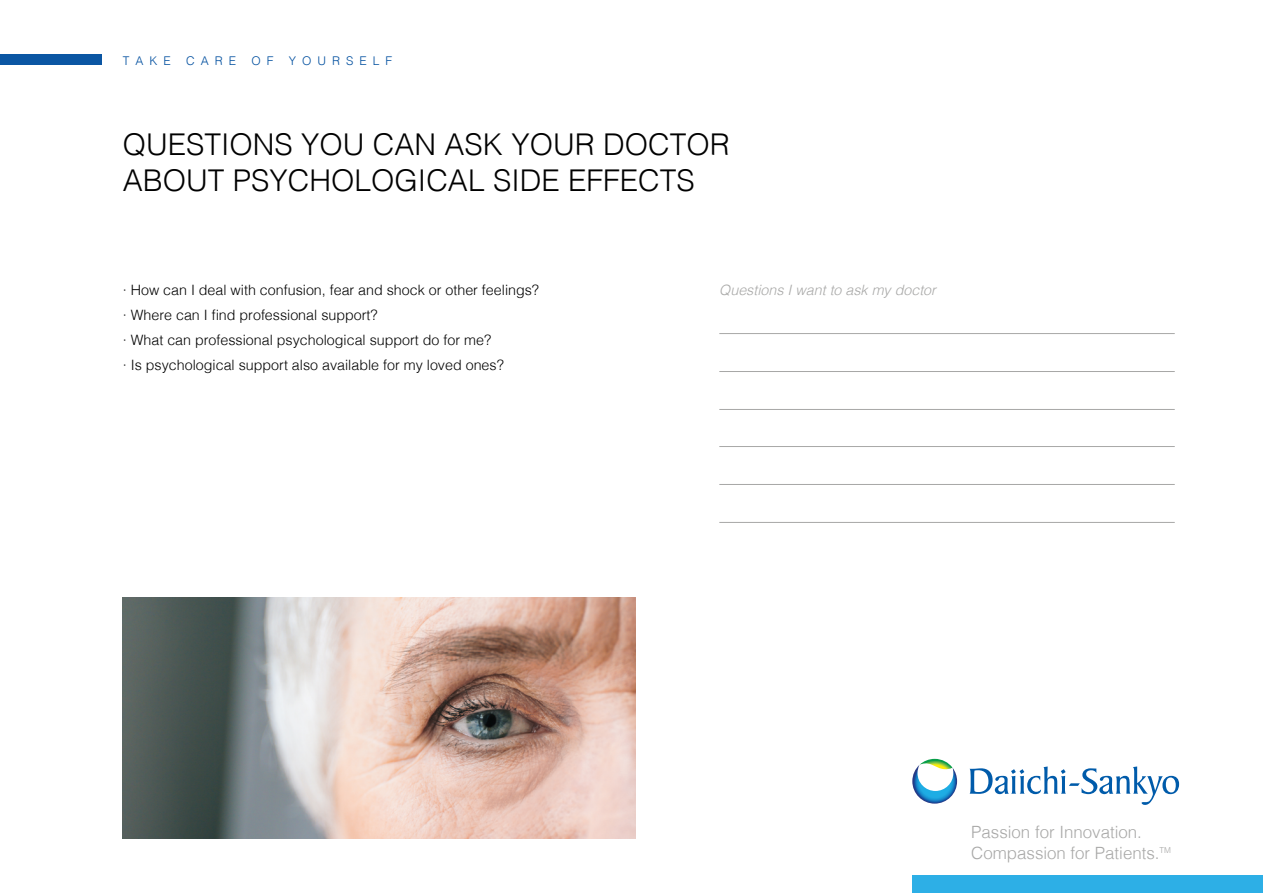
<style>
.page{position:relative;width:1263px;height:893px;background:#fff}
.page>*{position:absolute;margin:0;border:0;box-sizing:border-box;transform-origin:0 0}
.t1{font:300 30px/36px "Helvetica";color:#000}
.t2{font:300 16.95px/20.2px "Helvetica";color:#a8a8a7}
.t3{font:300 14.25px/25px "Helvetica";color:#000}
.t4{font:italic 300 14.25px "Helvetica";color:#a8a8a7}
.t5{font:300 12px "Helvetica";letter-spacing:.5em;color:#004f9f}
</style>
<div class="page">
<div style="left:912px;top:876px;width:351px;height:17px;background:#2dafe6"></div>
<svg style="left:969px;top:766px;width:210px;height:39px"></svg>
<svg style="left:912px;top:759px;width:45px;height:45px"></svg>
<hr style="left:719px;top:484px;width:456px;height:1px;background:#a8a8a7">
<hr style="left:719px;top:446px;width:456px;height:1px;background:#a8a8a7">
<hr style="left:719px;top:522px;width:456px;height:1px;background:#a8a8a7">
<hr style="left:719px;top:409px;width:456px;height:1px;background:#a8a8a7">
<hr style="left:719px;top:371px;width:456px;height:1px;background:#a8a8a7">
<hr style="left:719px;top:333px;width:456px;height:1px;background:#a8a8a7">
<div style="left:0;top:54px;width:102px;height:11px;background:#0b56a3"></div>
<img style="left:123px;top:598px;width:513px;height:241px">
<p class="t5" style="left:123px;top:50px;width:50px">TAKE</p>
<p class="t5" style="left:186px;top:50px;width:52px">CARE</p>
<p class="t5" style="left:252px;top:50px;width:24px">O F</p>
<p class="t5" style="left:289px;top:50px;width:105px">YOURSELF</p>
<h1 class="t1" style="left:123px;top:125px;width:608px">QUESTIONS YOU CAN ASK YOUR DOCTOR<br>ABOUT PSYCHOLOGICAL SIDE EFFECTS</h1>
<p class="t3" style="left:123px;top:277px;width:418px">· How can I deal with confusion, fear and shock or other feelings?</p>
<p class="t4" style="left:719px;top:278px;width:218px">Questions I want to ask my doctor</p>
<p class="t3" style="left:123px;top:302px;width:382px">· Where can I find professional support?<br>· What can professional psychological support do for me?<br>· Is psychological support also available for my loved ones?</p>
<p class="t2" style="left:971px;top:821px;width:201px">Passion for Innovation.<br>Compassion for Patients.<sup>TM</sup></p>
</div>
